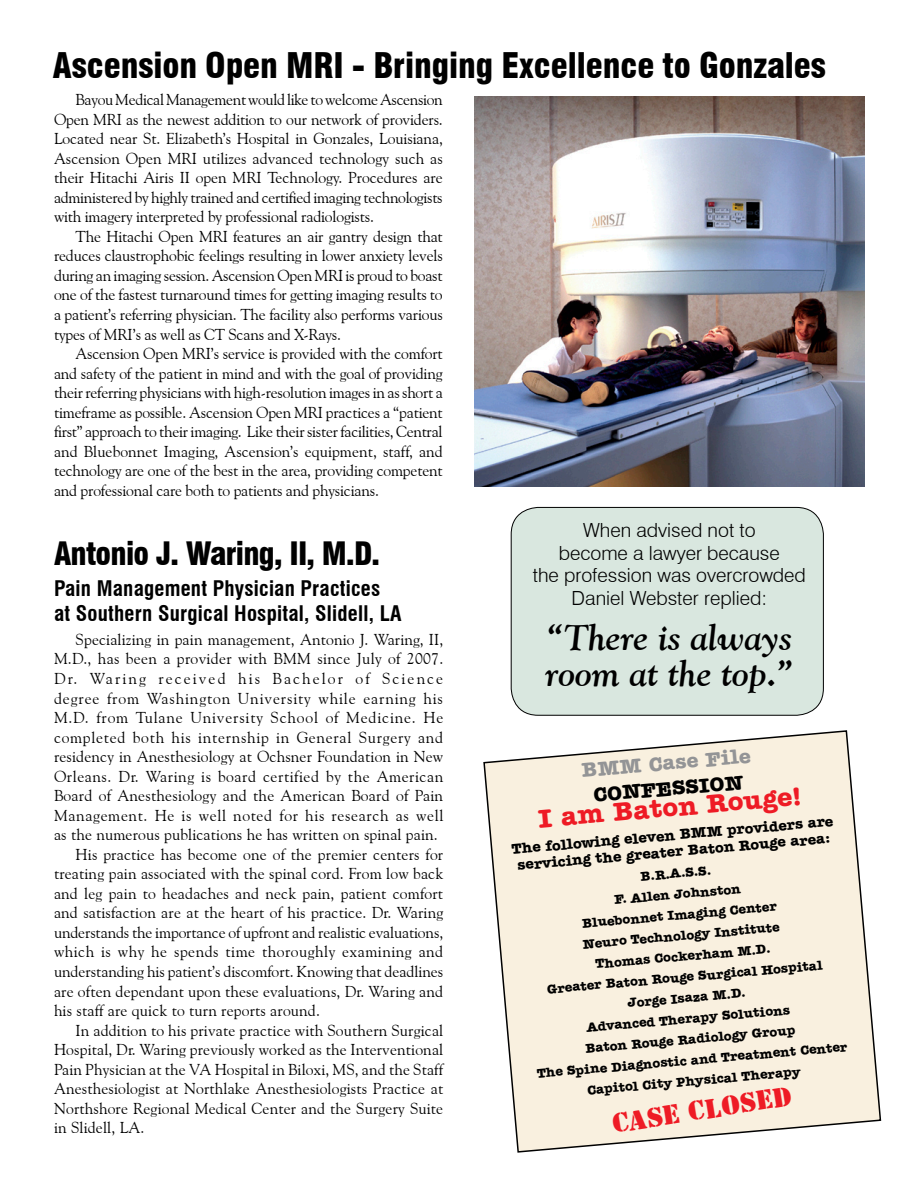
<style>
.page{position:relative;width:918px;height:1188px;background:#fff}
.page>*{position:absolute;margin:0;border:0;box-sizing:border-box;transform-origin:0 0}
.t1{font:italic 700 36px/36px "Goudy Old Style BT";color:#000}
.heading_1{font:900 condensed 34.5px "Swiss 721 BT";letter-spacing:-.005em;color:#000}
.heading_1-2{font:900 condensed 31.5px "Swiss 721 BT";letter-spacing:-.025em;color:#000}
.t2{font:700 27px "Amer Typewriter IT Cby BT";color:#ee1b25}
.t3{font:27px "Stencil BT";color:#ee1b25}
.t4{font:700 condensed 21px/25.2px "Swiss 721 BT";letter-spacing:.01em;color:#000}
.t5{font:700 21px "Amer Typewriter IT Cby BT";color:#939496}
.t6{font:700 21px "Amer Typewriter IT Cby BT";color:#000}
.t7{font:300 19.5px/22.5px "Swiss 721 BT";color:#000;text-align:center}
.Body_text{font:15.75px/19.5px "Goudy Old Style BT";letter-spacing:-.01em;color:#000;text-align:justify}
.Body_text-2{font:700 15px/16.5px "Amer Typewriter IT Cby BT";color:#000}
.Body_text-3{font:700 13.5px "Amer Typewriter IT Cby BT";color:#000}
</style>
<div class="page">
<img style="left:475px;top:96px;width:390px;height:390px">
<svg style="left:483px;top:730px;width:399px;height:423px"></svg>
<div style="left:511px;top:507px;width:312px;height:208px;background:#d9e7df;border-radius:27px"></div>
<div style="left:511px;top:507px;width:313px;height:209px;border:1px solid #000;border-radius:27px"></div>
<p class="heading_1" style="left:53px;top:45px;width:775px">Ascension Open MRI - Bringing Excellence to Gonzales</p>
<p class="Body_text" style="left:54px;top:90px;width:390px;text-indent:22px">Bayou Medical Management would like to welcome Ascension Open MRI as the newest addition to our network of providers.<br>Located near St. Elizabeth’s Hospital in Gonzales, Louisiana, Ascension Open MRI utilizes advanced technology such as their Hitachi Airis II open MRI Technology. Procedures are administered by highly trained and certified imaging technologists with imagery interpreted by professional radiologists.</p>
<p class="Body_text" style="left:54px;top:226px;width:390px;text-indent:22px">The Hitachi Open MRI features an air gantry design that reduces claustrophobic feelings resulting in lower anxiety levels during an imaging session. Ascension Open MRI is proud to boast one of the fastest turnaround times for getting imaging results to a patient’s referring physician. The facility also performs various types of MRI’s as well as CT Scans and X-Rays.</p>
<p class="Body_text" style="left:54px;top:344px;width:390px;text-indent:22px">Ascension Open MRI’s service is provided with the comfort and safety of the patient in mind and with the goal of providing their referring physicians with high-resolution images in as short a timeframe as possible. Ascension Open MRI practices a “patient first” approach to their imaging. Like their sister facilities, Central and Bluebonnet Imaging, Ascension’s equipment, staff, and technology are one of the best in the area, providing competent and professional care both to patients and physicians.</p>
<p class="heading_1-2" style="left:54px;top:535px;width:328px">Antonio J. Waring, II, M.D.</p>
<p class="t4" style="left:54px;top:576px;width:349px">Pain Management Physician Practices<br>at Southern Surgical Hospital, Slidell, LA</p>
<p class="Body_text" style="left:54px;top:629px;width:391px;text-indent:22px">Specializing in pain management, Antonio J. Waring, II, M.D., has been a provider with BMM since July of 2007.<br>Dr. Waring received his Bachelor of Science degree from Washington University while earning his M.D. from Tulane University School of Medicine. He completed both his internship in General Surgery and residency in Anesthesiology at Ochsner Foundation in New Orleans. Dr. Waring is board certified by the American Board of Anesthesiology and the American Board of Pain Management. He is well noted for his research as well as the numerous publications he has written on spinal pain.</p>
<p class="Body_text" style="left:54px;top:844px;width:391px;text-indent:22px">His practice has become one of the premier centers for treating pain associated with the spinal cord. From low back and leg pain to headaches and neck pain, patient comfort and satisfaction are at the heart of his practice. Dr. Waring understands the importance of upfront and realistic evaluations, which is why he spends time thoroughly examining and understanding his patient’s discomfort. Knowing that deadlines are often dependant upon these evaluations, Dr. Waring and his staff are quick to turn reports around.</p>
<p class="Body_text" style="left:54px;top:1020px;width:391px;text-indent:22px">In addition to his private practice with Southern Surgical Hospital, Dr. Waring previously worked as the Interventional Pain Physician at the VA Hospital in Biloxi, MS, and the Staff Anesthesiologist at Northlake Anesthesiologists Practice at Northshore Regional Medical Center and the Surgery Suite in Slidell, LA.</p>
<p class="t7" style="left:533px;top:519px;width:275px">When advised not to<br>become a lawyer because<br>the profession was overcrowded<br>Daniel Webster replied:</p>
<p class="t1" style="left:546px;top:619px;width:249px">“There is always room at the top.”</p>
<p class="t5" style="left:581px;top:757px;width:171px;rotate:-5deg">BMM Case File</p>
<p class="t6" style="left:593px;top:782px;width:152px;rotate:-5deg">CONFESSION</p>
<p class="t2" style="left:537px;top:802px;width:266px;rotate:-5deg">I am Baton Rouge!</p>
<p class="Body_text-2" style="left:511px;top:840px;width:324px;rotate:-5deg">The following eleven BMM providers are servicing the greater Baton Rouge area:</p>
<p class="Body_text-3" style="left:640px;top:868px;width:72px;rotate:-5deg">B.R.A.S.S.</p>
<p class="Body_text-3" style="left:614px;top:891px;width:128px;rotate:-5deg">F. Allen Johnston</p>
<p class="Body_text-3" style="left:581px;top:915px;width:197px;rotate:-5deg">Bluebonnet Imaging Center</p>
<p class="Body_text-3" style="left:582px;top:936px;width:199px;rotate:-5deg">Neuro Technology Institute</p>
<p class="Body_text-3" style="left:595px;top:955px;width:177px;rotate:-5deg">Thomas Cockerham M.D.</p>
<p class="Body_text-3" style="left:546px;top:980px;width:278px;rotate:-5deg">Greater Baton Rouge Surgical Hospital</p>
<p class="Body_text-3" style="left:627px;top:994px;width:120px;rotate:-5deg">Jorge Isaza M.D.</p>
<p class="Body_text-3" style="left:586px;top:1019px;width:205px;rotate:-5deg">Advanced Therapy Solutions</p>
<p class="Body_text-3" style="left:585px;top:1040px;width:212px;rotate:-5deg">Baton Rouge Radiology Group</p>
<p class="Body_text-3" style="left:536px;top:1065px;width:313px;rotate:-5deg">The Spine Diagnostic and Treatment Center</p>
<p class="Body_text-3" style="left:587px;top:1081px;width:215px;rotate:-5deg">Capitol City Physical Therapy</p>
<p class="t3" style="left:610px;top:1107px;width:183px;rotate:-9deg">CASE CLOSED</p>
</div>
